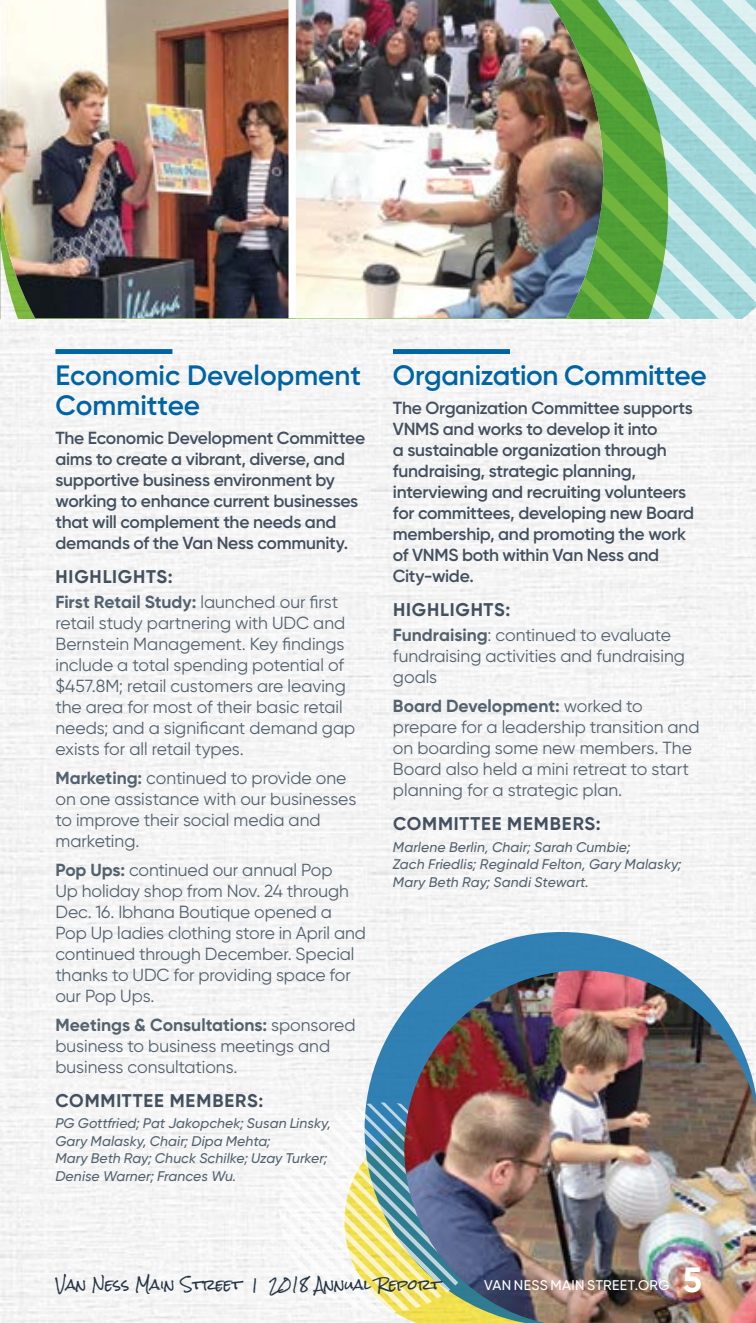
<style>
.page{position:relative;width:756px;height:1323px;background:#fff}
.page>*{position:absolute;margin:0;border:0;box-sizing:border-box;transform-origin:0 0}
.t1{font:700 35px "Gilroy";color:#fff}
.t2{font:600 28px/29.8px "Gilroy";letter-spacing:-.005em;color:#0064a4}
.t3{font:700 18.38px "Gilroy";letter-spacing:.045em;color:#43505f}
.t4{font:17.5px/21px "Gilroy";letter-spacing:-.005em;color:#53626f}
.t5{font:600 17.5px/21px "Gilroy";letter-spacing:-.015em;color:#43505f}
.t6{font:italic 500 14px/17.5px "Gilroy";letter-spacing:.005em;color:#53626f}
.t7{font:14px "Rock Salt";color:#243444}
.t8{font:500 14px "Gilroy";letter-spacing:.025em;color:#fff}
.s1{font-weight:700}
</style>
<div class="page">
<div style="left:0;top:318px;width:756px;height:1005px;background:#f4f4f4"></div>
<hr style="left:0;top:0;width:1px;height:319px;background:#d3d3c9">
<svg style="left:365px;top:932px;width:391px;height:391px;fill:#f0f0f0"></svg>
<svg style="left:279px;top:1102px;width:125px;height:211px"></svg>
<img style="left:404px;top:970px;width:352px;height:353px">
<div style="left:55px;top:349px;width:117px;height:5px;background:#0064a4"></div>
<div style="left:393px;top:349px;width:117px;height:5px;background:#0064a4"></div>
<svg style="left:740px;top:0;width:16px;height:318px;background:#b5dee0"></svg>
<svg style="left:713px;top:0;width:27px;height:318px;background:#b3dde0"></svg>
<svg style="left:686px;top:0;width:27px;height:318px;background:#b3dde0"></svg>
<svg style="left:668px;top:0;width:18px;height:318px;background:#b1dcdf"></svg>
<svg style="left:603px;top:0;width:65px;height:318px;background:#6eb25e"></svg>
<img style="left:296px;top:0;width:307px;height:318px">
<img style="left:0;top:0;width:289px;height:318px">
<h2 class="t2" style="left:55px;top:361px;width:307px">Economic Development<br>Committee</h2>
<p class="t5" style="left:55px;top:427px;width:311px">The Economic Development Committee aims to create a vibrant, diverse, and supportive business environment by working to enhance current businesses that will complement the needs and demands of the Van Ness community.</p>
<p class="t3" style="left:56px;top:565px;width:119px">HIGHLIGHTS:</p>
<p class="t4" style="left:55px;top:591px;width:301px"><span class="s1">First Retail Study:</span> launched our first retail study partnering with UDC and Bernstein Management. Key findings include a total spending potential of $457.8M; retail customers are leaving the area for most of their basic retail needs; and a significant demand gap exists for all retail types.</p>
<p class="t4" style="left:55px;top:767px;width:302px"><span class="s1">Marketing:</span> continued to provide one on one assistance with our businesses to improve their social media and marketing.</p>
<p class="t4" style="left:55px;top:859px;width:312px"><span class="s1">Pop Ups:</span> continued our annual Pop<br>Up holiday shop from Nov. 24 through<br>Dec. 16. Ibhana Boutique opened a<br>Pop Up ladies clothing store in April and continued through December. Special thanks to UDC for providing space for our Pop Ups.</p>
<p class="t4" style="left:55px;top:1014px;width:302px"><span class="s1">Meetings &amp; Consultations:</span> sponsored business to business meetings and business consultations.</p>
<p class="t3" style="left:56px;top:1089px;width:209px">COMMITTEE MEMBERS:</p>
<p class="t6" style="left:55px;top:1114px;width:277px">PG Gottfried; Pat Jakopchek; Susan Linsky, Gary Malasky, Chair; Dipa Mehta;<br>Mary Beth Ray; Chuck Schilke; Uzay Turker; Denise Warner; Frances Wu.</p>
<h2 class="t2" style="left:393px;top:361px;width:315px">Organization Committee</h2>
<p class="t5" style="left:393px;top:398px;width:303px">The Organization Committee supports VNMS and works to develop it into<br>a sustainable organization through fundraising, strategic planning, interviewing and recruiting volunteers for committees, developing new Board membership, and promoting the work of VNMS both within Van Ness and City-wide.</p>
<p class="t3" style="left:393px;top:599px;width:119px">HIGHLIGHTS:</p>
<p class="t4" style="left:393px;top:624px;width:294px"><span class="s1">Fundraising</span>: continued to evaluate fundraising activities and fundraising goals</p>
<p class="t4" style="left:393px;top:695px;width:308px"><span class="s1">Board Development:</span> worked to prepare for a leadership transition and on boarding some new members. The Board also held a mini retreat to start planning for a strategic plan.</p>
<p class="t3" style="left:393px;top:812px;width:209px">COMMITTEE MEMBERS:</p>
<p class="t6" style="left:393px;top:838px;width:290px">Marlene Berlin, Chair; Sarah Cumbie;<br>Zach Friedlis; Reginald Felton, Gary Malasky;<br>Mary Beth Ray; Sandi Stewart.</p>
<p class="t7" style="left:55px;top:1276px;width:387px">Van Ness Main Street | 2018 Annual Report</p>
<p class="t8" style="left:484px;top:1276px;width:187px">VAN NESS MAIN STREET.ORG</p>
<h1 class="t1" style="left:683px;top:1258px;width:21px">5</h1>
</div>
